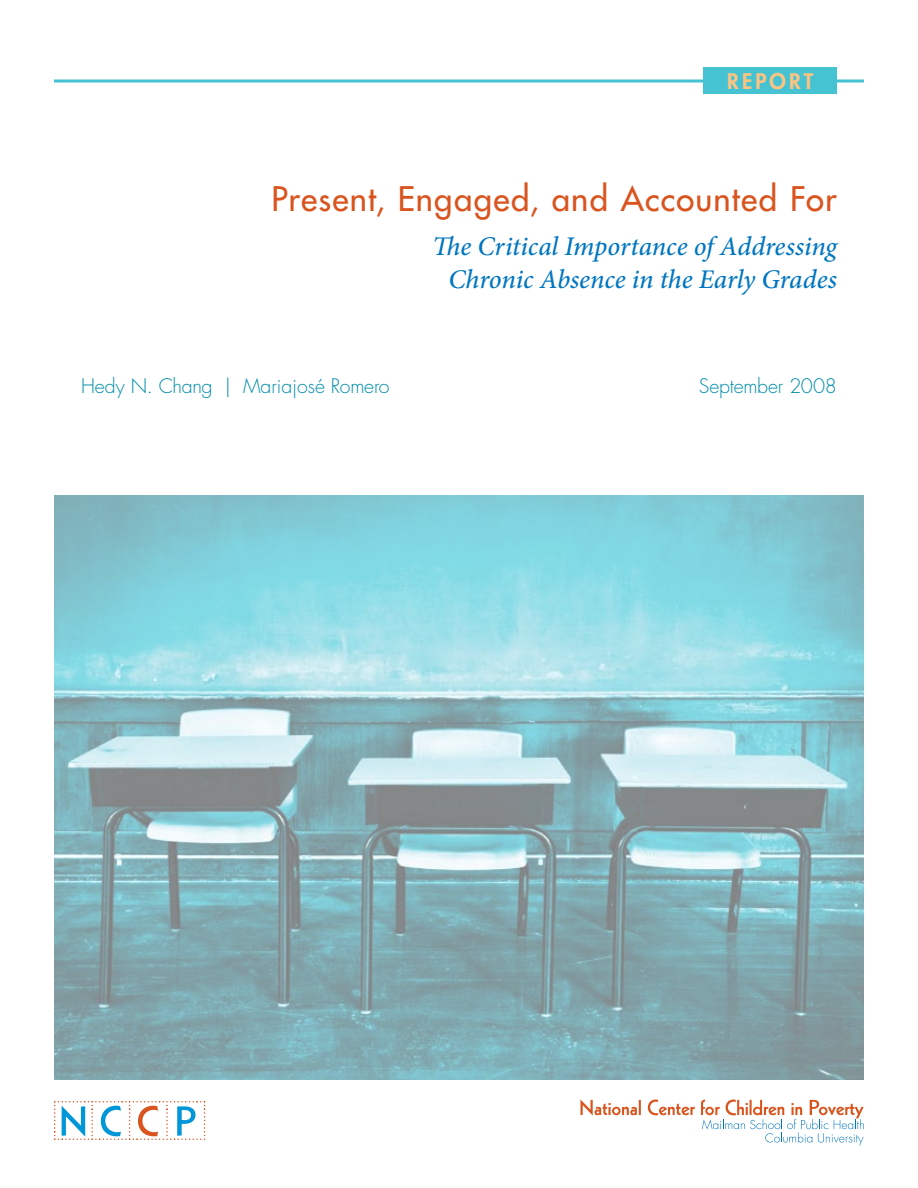
<style>
.page{position:relative;width:918px;height:1188px;background:#fff}
.page>*{position:absolute;margin:0;border:0;box-sizing:border-box;transform-origin:0 0}
.t1{font:33px "Futura";letter-spacing:.035em;color:#d9541e}
.t2{font:italic 500 27px/33px "Minion Pro";letter-spacing:-.005em;color:#0076c0;text-align:center}
.t3{font:800 21px "Futura";letter-spacing:.15em;color:#fdc382}
.t4{font:300 19.5px "Futura";letter-spacing:-.01em;color:#008da8}
</style>
<div class="page">
<hr style="left:54px;top:80px;width:810px;height:2px;background:#46c3d3">
<div style="left:703px;top:68px;width:134px;height:26px;background:#46c3d3"></div>
<svg style="left:580px;top:1100px;width:61px;height:16px"></svg>
<svg style="left:648px;top:1100px;width:47px;height:15px"></svg>
<svg style="left:701px;top:1100px;width:163px;height:46px"></svg>
<svg style="left:54px;top:1101px;width:151px;height:39px"></svg>
<img style="left:54px;top:495px;width:810px;height:585px">
<p class="t3" style="left:727px;top:68px;width:87px">REPORT</p>
<p class="t1" style="left:271px;top:179px;width:567px">Present, Engaged, and Accounted For</p>
<p class="t2" style="left:432px;top:230px;width:406px">The Critical Importance of Addressing<br>Chronic Absence in the Early Grades</p>
<p class="t4" style="left:81px;top:374px;width:310px">Hedy N. Chang | Mariajosé Romero</p>
<p class="t4" style="left:699px;top:374px;width:139px">September 2008</p>
</div>
